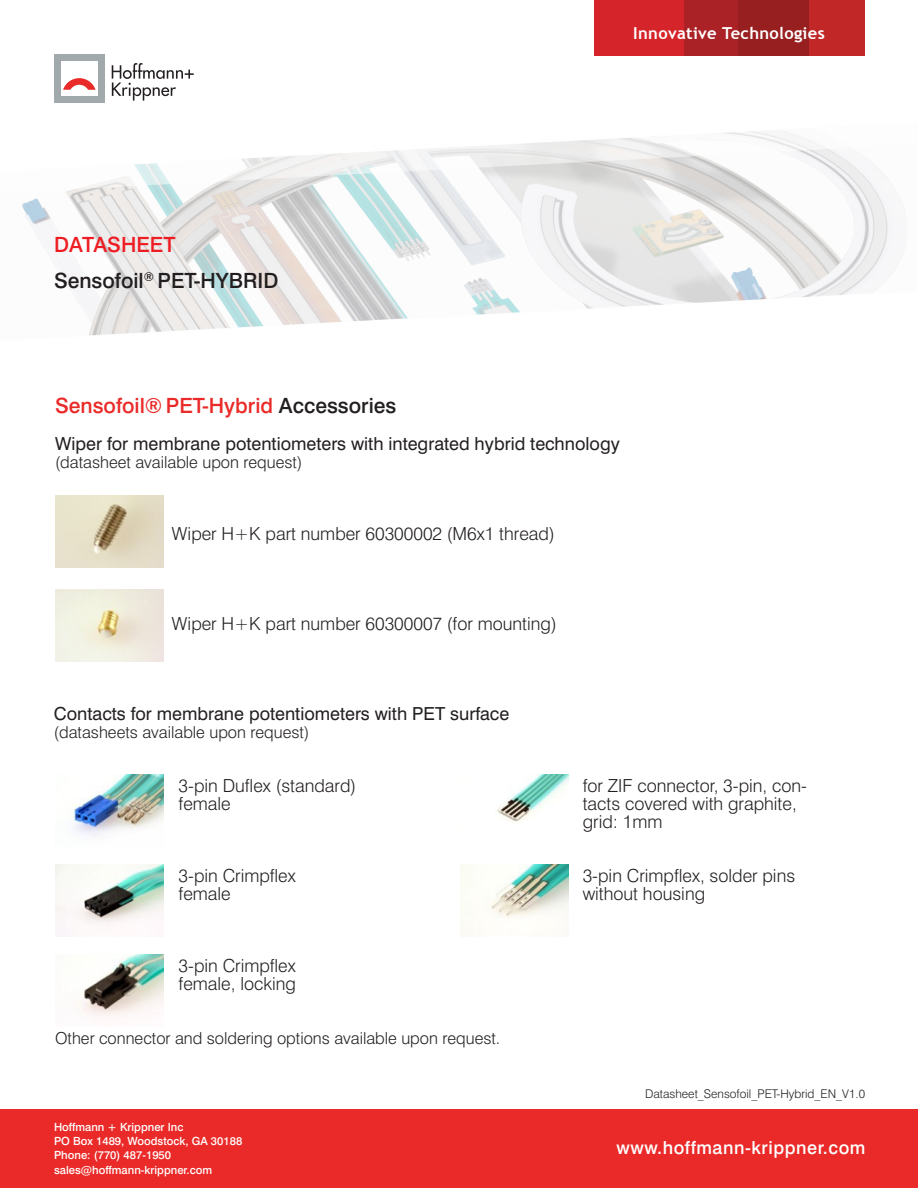
<style>
.page{position:relative;width:918px;height:1188px;background:#fff}
.page>*{position:absolute;margin:0;border:0;box-sizing:border-box;transform-origin:0 0}
.t1{font:500 21px "Swiss 721 BT";color:#ea2a28}
.t2{font:500 21px/36px "Swiss 721 BT";color:#231f20}
.t3{font:300 18px/18px "Swiss 721 BT";color:#231f20}
.t4{font:18px "Swiss 721 BT";color:#231f20}
.t5{font:500 18px "Swiss 721 BT";letter-spacing:.03em;color:#fff}
.t6{font:300 16.5px "Swiss 721 BT";color:#231f20}
.t7{font:700 16.5px "Trebuchet MS";letter-spacing:.02em;color:#fff}
.t8{font:300 12px "Swiss 721 BT";color:#231f20}
.t9{font:500 11.25px/14.2px "Swiss 721 BT";color:#fff}
.s1{color:#ee1d23}
.s2{color:#231f20}
</style>
<div class="page">
<img style="left:22px;top:130px;width:884px;height:206px">
<div style="left:0;top:1110px;width:918px;height:78px;background:#ea2a28"></div>
<div style="left:54px;top:54px;width:50px;height:49px;background:#a1a9ac"></div>
<div style="left:61px;top:61px;width:36px;height:34px;background:#fff"></div>
<svg style="left:63px;top:78px;width:33px;height:12px"></svg>
<svg style="left:112px;top:63px;width:82px;height:38px"></svg>
<div style="left:676px;top:0;width:75px;height:55px;background:#ab2226"></div>
<div style="left:807px;top:0;width:58px;height:55px;background:#c12727"></div>
<div style="left:594px;top:0;width:89px;height:55px;background:#d6252a"></div>
<div style="left:739px;top:0;width:70px;height:55px;background:#981f20"></div>
<img style="left:55px;top:495px;width:108px;height:72px">
<img style="left:56px;top:589px;width:108px;height:72px">
<img style="left:73px;top:774px;width:90px;height:62px">
<img style="left:55px;top:864px;width:108px;height:72px">
<img style="left:78px;top:954px;width:85px;height:63px">
<img style="left:460px;top:864px;width:108px;height:72px">
<img style="left:497px;top:774px;width:71px;height:48px">
<p class="t7" style="left:633px;top:22px;width:193px">Innovative Technologies</p>
<p class="t2" style="left:54px;top:226px;width:226px"><span class="s1">Datasheet<br></span>Sensofoil<sup>®</sup> PET-HYBRID</p>
<p class="t1" style="left:55px;top:393px;width:343px">Sensofoil® PET-Hybrid <span class="s2">Accessories</span></p>
<p class="t4" style="left:55px;top:433px;width:566px">Wiper for membrane potentiometers with integrated hybrid technology</p>
<p class="t6" style="left:55px;top:452px;width:249px">(datasheet available upon request)</p>
<p class="t3" style="left:172px;top:524px;width:384px">Wiper H+K part number 60300002 (M6x1 thread)</p>
<p class="t3" style="left:172px;top:614px;width:386px">Wiper H+K part number 60300007 (for mounting)</p>
<p class="t4" style="left:54px;top:703px;width:457px">Contacts for membrane potentiometers with PET surface</p>
<p class="t6" style="left:54px;top:722px;width:257px">(datasheets available upon request)</p>
<p class="t3" style="left:179px;top:776px;width:179px">3-pin Duflex (standard) female</p>
<p class="t3" style="left:583px;top:776px;width:226px">for ZIF connector, 3-pin, con&shy;tacts covered with graphite, grid: 1mm</p>
<p class="t3" style="left:179px;top:866px;width:119px">3-pin Crimpflex female</p>
<p class="t3" style="left:583px;top:866px;width:214px">3-pin Crimpflex, solder pins without housing</p>
<p class="t3" style="left:179px;top:956px;width:119px">3-pin Crimpflex female, locking</p>
<p class="t6" style="left:55px;top:1028px;width:447px">Other connector and soldering options available upon request.</p>
<p class="t9" style="left:54px;top:1120px;width:190px">Hoffmann + Krippner Inc<br>PO Box 1489, Woodstock, GA 30188<br>Phone: (770) 487-1950 sales@hoffmann-krippner.com</p>
<p class="t8" style="left:645px;top:1086px;width:221px">Datasheet_Sensofoil_PET-Hybrid_EN_V1.0</p>
<p class="t5" style="left:617px;top:1137px;width:251px">www.hoffmann-krippner.com</p>
</div>
